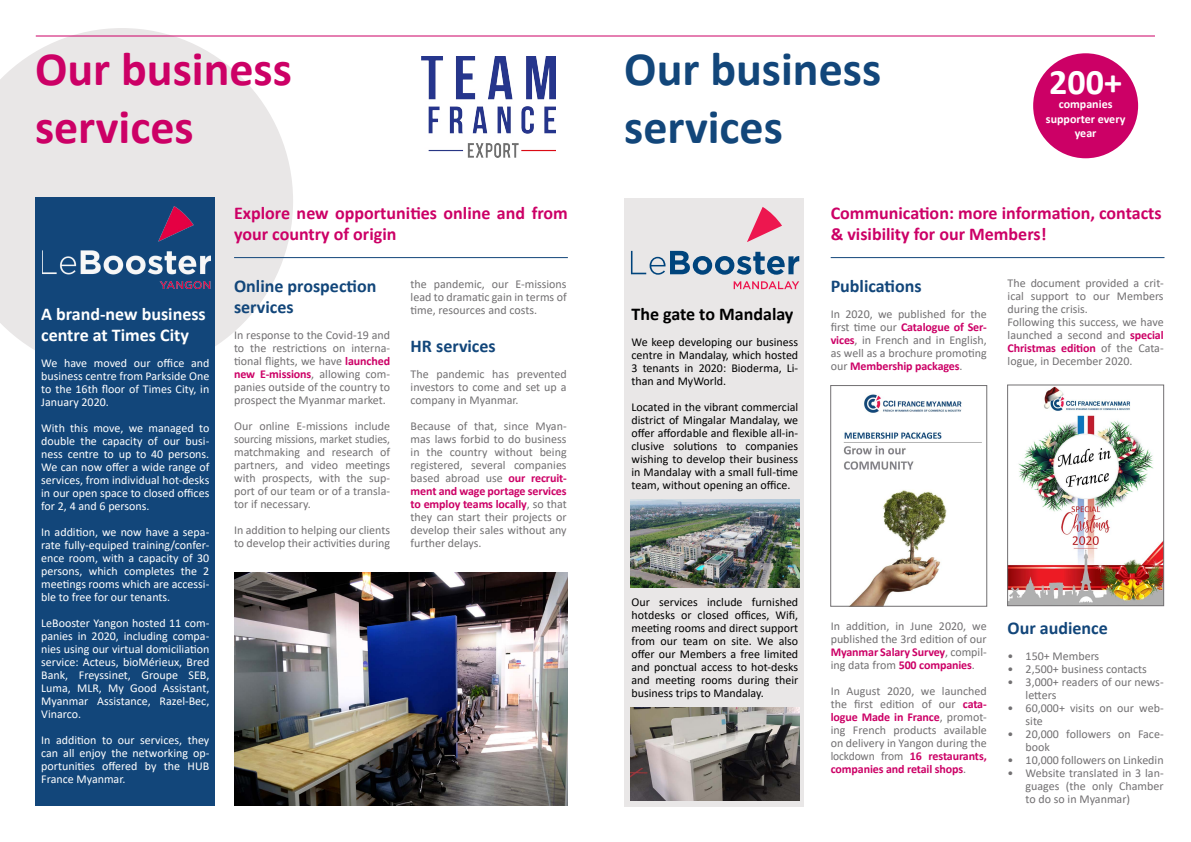
<style>
.page{position:relative;width:1191px;height:842px;background:#fff}
.page>*{position:absolute;margin:0;border:0;box-sizing:border-box;transform-origin:0 0}
.t1{font:700 48px/57.6px "Calibri";color:#c06}
.t2{font:700 48px/57.6px "Calibri";color:#12467a}
.t3{font:700 36px "Calibri";color:#fff}
.t4{font:700 18px/21.6px "Calibri";color:#c06}
.t5{font:700 18px/21.6px "Calibri";color:#12467a}
.t6{font:700 18px/21.6px "Calibri";color:#fff}
.t7{font:700 18px "Calibri";color:#000}
.t8{font:12px/13px "Calibri";color:#727072;text-align:justify}
.t9{font:12px/13px "Calibri";color:#fff;text-align:justify}
.t10{font:12px/13px "Calibri";color:#000;text-align:justify}
.t11{font:700 12px/14.4px "Calibri";color:#fff;text-align:center}
.s1{font-weight:700;color:#c06}
</style>
<div class="page">
<svg style="left:0;top:28px;width:293px;height:322px;fill:#e9e7e7"></svg>
<hr style="left:36px;top:36px;width:1119px;height:1px;background:#c06">
<div style="left:35px;top:197px;width:180px;height:609px;background:#12467a"></div>
<hr style="left:234px;top:257px;width:334px;height:1px;background:#12467a">
<div style="left:1033px;top:53px;width:105px;height:105px;background:#c06;border-radius:50%"></div>
<hr style="left:830px;top:257px;width:334px;height:1px;background:#12467a">
<img style="left:843px;top:394px;width:139px;height:211px">
<div style="left:830px;top:385px;width:157px;height:222px;border:1px solid #727072"></div>
<img style="left:42px;top:206px;width:168px;height:82px">
<img style="left:234px;top:572px;width:334px;height:234px">
<div style="left:624px;top:198px;width:180px;height:609px;background:#e9e7e7"></div>
<svg style="left:733px;top:281px;width:66px;height:8px"></svg>
<svg style="left:631px;top:251px;width:168px;height:24px"></svg>
<svg style="left:747px;top:207px;width:35px;height:35px"></svg>
<img style="left:631px;top:499px;width:168px;height:88px">
<img style="left:631px;top:708px;width:168px;height:93px">
<img style="left:1009px;top:386px;width:153px;height:218px">
<div style="left:1007px;top:384px;width:157px;height:222px;border:1px solid #727072"></div>
<img style="left:421px;top:56px;width:135px;height:102px">
<h1 class="t1" style="left:35px;top:40px;width:258px">Our business services</h1>
<h3 class="t6" style="left:41px;top:303px;width:166px">A brand-new business centre at Times City</h3>
<p class="t9" style="left:41px;top:356px;width:170px">We have moved our office and business centre from Parkside One to the 16th floor of Times City, in January 2020.</p>
<p class="t9" style="left:41px;top:421px;width:170px">With this move, we managed to double the capacity of our busi&shy;ness centre to up to 40 persons.<br>We can now offer a wide range of services, from individual hot-desks in our open space to closed offices for 2, 4 and 6 persons.</p>
<p class="t9" style="left:41px;top:525px;width:170px">In addition, we now have a sepa&shy;rate fully-equiped training/confer&shy;ence room, with a capacity of 30 persons, which completes the 2 meetings rooms which are accessi&shy;ble to free for our tenants.</p>
<p class="t9" style="left:41px;top:616px;width:170px">LeBooster Yangon hosted 11 com&shy;panies in 2020, including compa&shy;nies using our virtual domiciliation service: Acteus, bioMérieux, Bred Bank, Freyssinet, Groupe SEB, Luma, MLR, My Good Assistant, Myanmar Assistance, Razel-Bec, Vinarco.</p>
<p class="t9" style="left:41px;top:733px;width:170px">In addition to our services, they can all enjoy the networking op&shy;portunities offered by the HUB France Myanmar.</p>
<h3 class="t4" style="left:234px;top:202px;width:335px">Explore new opportunities online and from your country of origin</h3>
<h3 class="t5" style="left:234px;top:275px;width:144px">Online prospection services</h3>
<p class="t8" style="left:234px;top:328px;width:158px">In response to the Covid-19 and to the restrictions on interna&shy;tional flights, we have <span class="s1">launched new E-missions</span>, allowing com&shy;panies outside of the country to prospect the Myanmar market.</p>
<p class="t8" style="left:234px;top:419px;width:157px">Our online E-missions include sourcing missions, market studies, matchmaking and research of partners, and video meetings with prospects, with the sup&shy;port of our team or of a transla&shy;tor if necessary.</p>
<p class="t8" style="left:234px;top:523px;width:157px">In addition to helping our clients to develop their activities during</p>
<p class="t8" style="left:410px;top:277px;width:157px">the pandemic, our E-missions lead to dramatic gain in terms of time, resources and costs.</p>
<h3 class="t5" style="left:410px;top:335px;width:87px">HR services</h3>
<p class="t8" style="left:410px;top:367px;width:157px">The pandemic has prevented investors to come and set up a company in Myanmar.</p>
<p class="t8" style="left:410px;top:419px;width:158px">Because of that, since Myan&shy;mas laws forbid to do business in the country without being registered, several companies based abroad use <span class="s1">our recruit&shy;ment and wage portage services to employ teams locally</span>, so that they can start their projects or develop their sales without any further delays.</p>
<h1 class="t2" style="left:624px;top:40px;width:258px">Our business services</h1>
<h2 class="t3" style="left:1049px;top:57px;width:74px">200+</h2>
<p class="t11" style="left:1046px;top:97px;width:81px">companies supporter every year</p>
<h3 class="t7" style="left:631px;top:302px;width:163px">The gate to Mandalay</h3>
<p class="t10" style="left:631px;top:336px;width:168px">We keep developing our business centre in Mandalay, which hosted 3 tenants in 2020: Bioderma, Li&shy;than and MyWorld.</p>
<p class="t10" style="left:631px;top:401px;width:168px">Located in the vibrant commercial district of Mingalar Mandalay, we offer affordable and flexible all-in&shy;clusive solutions to companies wishing to develop their business in Mandalay with a small full-time team, without opening an office.</p>
<h3 class="t4" style="left:830px;top:202px;width:332px">Communication: more information, contacts &amp; visibility for our Members!</h3>
<h3 class="t5" style="left:830px;top:275px;width:92px">Publications</h3>
<p class="t8" style="left:830px;top:308px;width:158px">In 2020, we published for the first time our <span class="s1">Catalogue of Ser&shy;vices</span>, in French and in English, as well as a brochure promoting our <span class="s1">Membership packages</span>.</p>
<p class="t8" style="left:1007px;top:276px;width:158px;text-align:left">The document provided a crit&shy;ical support to our Members during the crisis.<br>Following this success, we have launched a second and <span class="s1">special<br>Christmas edition</span> of the Cata&shy;logue, in December 2020.</p>
<p class="t10" style="left:631px;top:596px;width:168px">Our services include furnished hotdesks or closed offices, Wifi, meeting rooms and direct support from our team on site. We also offer our Members a free limited and ponctual access to hot-desks and meeting rooms during their business trips to Mandalay.</p>
<p class="t8" style="left:830px;top:620px;width:158px">In addition, in June 2020, we published the 3rd edition of our <span class="s1">Myanmar Salary Survey</span>, compil&shy;ing data from <span class="s1">500 companies</span>.</p>
<p class="t8" style="left:830px;top:685px;width:158px">In August 2020, we launched the first edition of our <span class="s1">cata&shy;logue Made in France</span>, promot&shy;ing French products available on delivery in Yangon during the lockdown from <span class="s1">16 restaurants, companies and retail shops</span>.</p>
<h3 class="t5" style="left:1007px;top:617px;width:102px">Our audience</h3>
<p class="t8" style="left:1007px;top:649px;width:93px">• 150+ Members</p>
<p class="t8" style="left:1007px;top:662px;width:141px">• 2,500+ business contacts</p>
<p class="t8" style="left:1025px;top:675px;width:139px;text-indent:-18px">• 3,000+ readers of our news&shy;letters</p>
<p class="t8" style="left:1025px;top:701px;width:139px;text-indent:-18px">• 60,000+ visits on our web&shy;site</p>
<p class="t8" style="left:1025px;top:727px;width:139px;text-indent:-18px">• 20,000 followers on Face&shy;book</p>
<p class="t8" style="left:1007px;top:753px;width:157px">• 10,000 followers on Linkedin</p>
<p class="t8" style="left:1025px;top:766px;width:139px;text-indent:-18px">• Website translated in 3 lan&shy;guages (the only Chamber to do so in Myanmar)</p>
</div>
